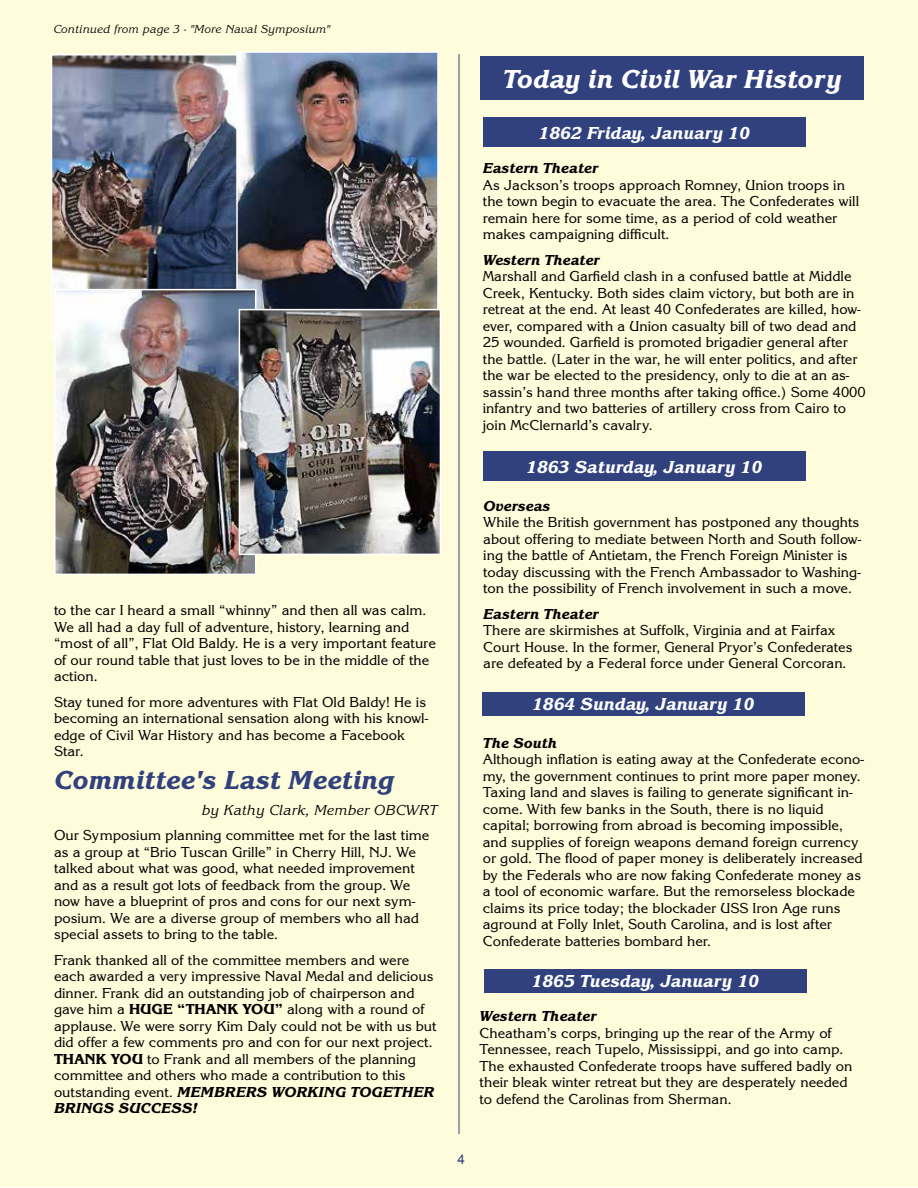
<style>
.page{position:relative;width:918px;height:1188px;background:#fff}
.page>*{position:absolute;margin:0;border:0;box-sizing:border-box;transform-origin:0 0}
.t1{font:27px "Korinna Extra Bold Italic DTC";color:#fff}
.t2{font:27px "Korinna Extra Bold Italic DTC";color:#30417e}
.t3{font:18px "Korinna Extra Bold Italic DTC";color:#fff}
.t4{font:15px/16.5px "Korinna Regular DTC";color:#000}
.t5{font:15px/16.5px "Korinna Extra Bold Italic DTC";color:#000}
.t6{font:15px "Korinna Regular Italic DTC";color:#000}
.t7{font:13.5px "Arial";color:#30417e}
.t8{font:12px "Korinna Regular Italic DTC";color:#000}
.s1{font-family:"Korinna Extra Bold DTC"}
.s2{font-family:"Korinna Regular DTC"}
</style>
<div class="page">
<div style="left:0;top:0;width:917px;height:1187px;background:#fffcdb"></div>
<div style="left:483px;top:451px;width:323px;height:30px;background:#30417e"></div>
<div style="left:482px;top:692px;width:323px;height:24px;background:#30417e"></div>
<hr style="left:459px;top:54px;width:1px;height:1080px;background:#30417e">
<div style="left:483px;top:118px;width:323px;height:29px;background:#30417e"></div>
<div style="left:481px;top:56px;width:383px;height:43px;background:#30417e"></div>
<img style="left:54px;top:57px;width:182px;height:232px">
<div style="left:51px;top:54px;width:202px;height:286px;border:2px solid #fff"></div>
<img style="left:239px;top:54px;width:197px;height:255px">
<div style="left:236px;top:51px;width:203px;height:287px;border:2px solid #fff"></div>
<img style="left:57px;top:292px;width:196px;height:280px">
<div style="left:54px;top:289px;width:202px;height:286px;border:2px solid #fff"></div>
<img style="left:242px;top:312px;width:196px;height:240px">
<div style="left:239px;top:309px;width:202px;height:246px;border:2px solid #fff"></div>
<div style="left:484px;top:969px;width:323px;height:24px;background:#30417e"></div>
<p class="t8" style="left:53px;top:23px;width:279px">Continued from page 3 - "More Naval Symposium"</p>
<p class="t4" style="left:54px;top:602px;width:383px">to the car I heard a small “whinny” and then all was calm.<br>We all had a day full of adventure, history, learning and “most of all”, Flat Old Baldy. He is a very important feature of our round table that just loves to be in the middle of the action.</p>
<p class="t4" style="left:54px;top:694px;width:376px">Stay tuned for more adventures with Flat Old Baldy! He is becoming an international sensation along with his knowl&shy;edge of Civil War History and has become a Facebook Star.</p>
<h1 class="t2" style="left:54px;top:765px;width:342px">Committee's Last Meeting</h1>
<p class="t6" style="left:202px;top:801px;width:237px">by Kathy Clark, Member OBCWRT</p>
<p class="t4" style="left:54px;top:827px;width:377px">Our Symposium planning committee met for the last time as a group at “Brio Tuscan Grille” in Cherry Hill, NJ. We talked about what was good, what needed improvement and as a result got lots of feedback from the group. We now have a blueprint of pros and cons for our next sym&shy;posium. We are a diverse group of members who all had special assets to bring to the table.</p>
<p class="t4" style="left:54px;top:952px;width:384px">Frank thanked all of the committee members and were each awarded a very impressive Naval Medal and delicious dinner. Frank did an outstanding job of chairperson and gave him a <span class="s1">HUGE “THANK YOU”</span> along with a round of applause. We were sorry Kim Daly could not be with us but did offer a few comments pro and con for our next project.<br><span class="s1">THANK YOU</span> to Frank and all members of the planning committee and others who made a contribution to this</p>
<p class="t5" style="left:54px;top:1084px;width:382px"><span class="s2">outstanding event.</span> MEMBRERS WORKING TOGETHER<br>BRINGS SUCCESS!</p>
<h1 class="t1" style="left:503px;top:64px;width:340px">Today in Civil War History</h1>
<p class="t3" style="left:539px;top:123px;width:213px">1862 Friday, January 10</p>
<p class="t5" style="left:483px;top:160px;width:117px">Eastern Theater</p>
<p class="t4" style="left:483px;top:177px;width:378px">As Jackson’s troops approach Romney, Union troops in the town begin to evacuate the area. The Confederates will remain here for some time, as a period of cold weather makes campaigning difficult.</p>
<p class="t5" style="left:483px;top:252px;width:118px">Western Theater</p>
<p class="t4" style="left:483px;top:268px;width:384px">Marshall and Garfield clash in a confused battle at Middle Creek, Kentucky. Both sides claim victory, but both are in retreat at the end. At least 40 Confederates are killed, how&shy;ever, compared with a Union casualty bill of two dead and 25 wounded. Garfield is promoted brigadier general after the battle. (Later in the war, he will enter politics, and after the war be elected to the presidency, only to die at an as&shy;sassin’s hand three months after taking office.) Some 4000 infantry and two batteries of artillery cross from Cairo to join McClernarld’s cavalry.</p>
<p class="t3" style="left:526px;top:457px;width:238px">1863 Saturday, January 10</p>
<p class="t5" style="left:483px;top:498px;width:69px">Overseas</p>
<p class="t4" style="left:483px;top:514px;width:380px">While the British government has postponed any thoughts about offering to mediate between North and South follow&shy;ing the battle of Antietam, the French Foreign Minister is today discussing with the French Ambassador to Washing&shy;ton the possibility of French involvement in such a move.</p>
<p class="t5" style="left:483px;top:606px;width:117px">Eastern Theater</p>
<p class="t4" style="left:483px;top:622px;width:371px">There are skirmishes at Suffolk, Virginia and at Fairfax<br>Court House. In the former, General Pryor’s Confederates are defeated by a Federal force under General Corcoran.</p>
<p class="t3" style="left:532px;top:694px;width:224px">1864 Sunday, January 10</p>
<p class="t5" style="left:483px;top:735px;width:76px">The South</p>
<p class="t4" style="left:483px;top:751px;width:383px">Although inflation is eating away at the Confederate econo&shy;my, the government continues to print more paper money.<br>Taxing land and slaves is failing to generate significant in&shy;come. With few banks in the South, there is no liquid capital; borrowing from abroad is becoming impossible, and supplies of foreign weapons demand foreign currency or gold. The flood of paper money is deliberately increased by the Federals who are now faking Confederate money as a tool of economic warfare. But the remorseless blockade claims its price today; the blockader USS Iron Age runs aground at Folly Inlet, South Carolina, and is lost after Confederate batteries bombard her.</p>
<p class="t3" style="left:532px;top:971px;width:229px">1865 Tuesday, January 10</p>
<p class="t5" style="left:480px;top:1008px;width:118px">Western Theater</p>
<p class="t4" style="left:480px;top:1025px;width:374px">Cheatham’s corps, bringing up the rear of the Army of Tennessee, reach Tupelo, Mississippi, and go into camp.<br>The exhausted Confederate troops have suffered badly on their bleak winter retreat but they are desperately needed to defend the Carolinas from Sherman.</p>
<p class="t7" style="left:457px;top:1150px;width:9px">4</p>
</div>
